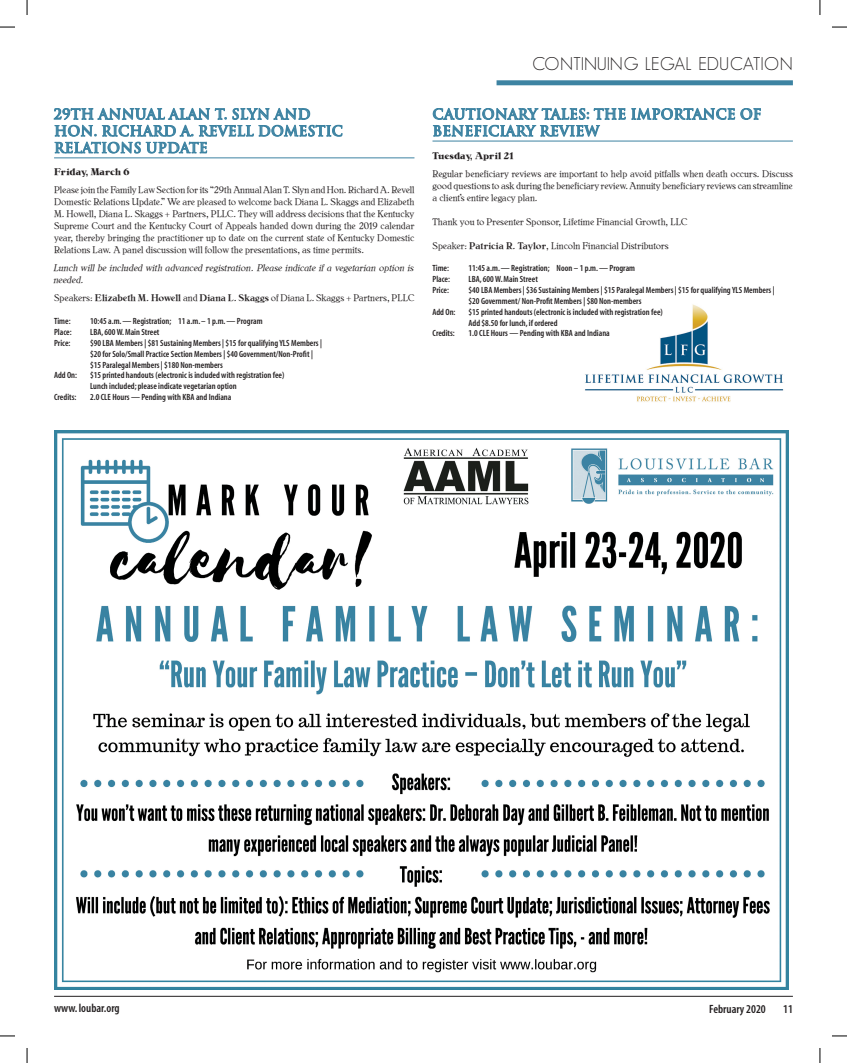
<style>
.page{position:relative;width:847px;height:1063px;background:#fff}
.page>*{position:absolute;margin:0;border:0;box-sizing:border-box;transform-origin:0 0}
.t1{font:300 18px "Geosans";letter-spacing:-.005em;color:#231f20}
.t2{font:700 14px/16.8px "Trajan";color:#3d83a2}
.t3{font:600 condensed 12px "Myriad";color:#231f20}
.t4{font:10px/12px "Bellini RR Original";color:#231f20;text-align:justify}
.t5{font:italic 10px/12px "Bellini RR Original";color:#231f20}
.t6{font:10px "Bellini RR Bold";color:#231f20}
.t7{font:600 condensed 9px/10.8px "Myriad";color:#231f20}
.s1{font-family:"Bellini RR Medium"}
</style>
<div class="page">
<hr style="left:54px;top:995px;width:738px;height:1px;background:#231f20">
<img style="left:585px;top:304px;width:199px;height:98px">
<hr style="left:54px;top:157px;width:360px;height:1px;background:#3d83a2">
<svg style="left:54px;top:107px;width:288px;height:52px"></svg>
<div style="left:496px;top:80px;width:296px;height:5px;background:#3d83a2"></div>
<hr style="left:432px;top:140px;width:360px;height:1px;background:#3d83a2">
<svg style="left:432px;top:80px;width:328px;height:57px"></svg>
<img style="left:54px;top:430px;width:733px;height:558px">
<svg style="left:0;top:26px;width:15px;height:2px"></svg>
<svg style="left:832px;top:26px;width:14px;height:2px"></svg>
<svg style="left:0;top:1035px;width:15px;height:1px"></svg>
<svg style="left:832px;top:1035px;width:14px;height:1px"></svg>
<svg style="left:26px;top:0;width:2px;height:15px"></svg>
<svg style="left:26px;top:1048px;width:2px;height:14px"></svg>
<svg style="left:819px;top:0;width:1px;height:15px"></svg>
<svg style="left:819px;top:1048px;width:1px;height:14px"></svg>
<h2 class="t2" style="left:54px;top:106px;width:290px">29TH ANNUAL ALAN T. SLYN AND<br>HON. RICHARD A. REVELL DOMESTIC<br>RELATIONS UPDATE</h2>
<p class="t6" style="left:54px;top:166px;width:77px">Friday, March 6</p>
<p class="t4" style="left:54px;top:184px;width:362px">Please join the Family Law Section for its “29th Annual Alan T. Slyn and Hon. Richard A. Revell Domestic Relations Update.” We are pleased to welcome back Diana L. Skaggs and Elizabeth M. Howell, Diana L. Skaggs + Partners, PLLC. They will address decisions that the Kentucky Supreme Court and the Kentucky Court of Appeals handed down during the 2019 calendar year, thereby bringing the practitioner up to date on the current state of Kentucky Domestic Relations Law. A panel discussion will follow the presentations, as time permits.</p>
<p class="t5" style="left:54px;top:262px;width:362px">Lunch will be included with advanced registration. Please indicate if a vegetarian option is needed.</p>
<p class="t4" style="left:54px;top:292px;width:362px">Speakers: <span class="s1">Elizabeth M. Howell</span> and <span class="s1">Diana L. Skaggs</span> of Diana L. Skaggs + Partners, PLLC</p>
<p class="t7" style="left:54px;top:316px;width:18px">Time:</p>
<p class="t7" style="left:90px;top:316px;width:174px">10:45 a.m. — Registration; 11 a.m. – 1 p.m. — Program</p>
<p class="t7" style="left:54px;top:327px;width:19px">Place:</p>
<p class="t7" style="left:90px;top:327px;width:71px">LBA, 600 W. Main Street</p>
<p class="t7" style="left:54px;top:338px;width:18px">Price:</p>
<p class="t7" style="left:90px;top:338px;width:233px">$90 LBA Members | $81 Sustaining Members | $15 for qualifying YLS Members | $20 for Solo/Small Practice Section Members | $40 Government/Non-Profit | $15 Paralegal Members | $180 Non-members</p>
<p class="t7" style="left:54px;top:370px;width:25px">Add On:</p>
<p class="t7" style="left:90px;top:370px;width:196px">$15 printed handouts (electronic is included with registration fee)<br>Lunch included; please indicate vegetarian option</p>
<p class="t7" style="left:54px;top:392px;width:24px">Credits:</p>
<p class="t7" style="left:90px;top:392px;width:143px">2.0 CLE Hours — Pending with KBA and Indiana</p>
<h1 class="t1" style="left:532px;top:54px;width:261px">CONTINUING LEGAL EDUCATION</h1>
<h2 class="t2" style="left:432px;top:106px;width:330px">CAUTIONARY TALES: THE IMPORTANCE OF<br>BENEFICIARY REVIEW</h2>
<p class="t6" style="left:432px;top:149px;width:83px">Tuesday, April 21</p>
<p class="t4" style="left:432px;top:167px;width:362px">Regular beneficiary reviews are important to help avoid pitfalls when death occurs. Discuss good questions to ask during the beneficiary review. Annuity beneficiary reviews can streamline a client’s entire legacy plan.</p>
<p class="t4" style="left:432px;top:215px;width:256px">Thank you to Presenter Sponsor, Lifetime Financial Growth, LLC</p>
<p class="t4" style="left:432px;top:239px;width:238px">Speaker: <span class="s1">Patricia R. Taylor</span>, Lincoln Financial Distributors</p>
<p class="t7" style="left:432px;top:263px;width:18px">Time:</p>
<p class="t7" style="left:468px;top:263px;width:168px">11:45 a.m. — Registration; Noon – 1 p.m. — Program</p>
<p class="t7" style="left:432px;top:274px;width:19px">Place:</p>
<p class="t7" style="left:468px;top:274px;width:71px">LBA, 600 W. Main Street</p>
<p class="t7" style="left:432px;top:285px;width:18px">Price:</p>
<p class="t7" style="left:468px;top:285px;width:307px">$40 LBA Members | $36 Sustaining Members | $15 Paralegal Members | $15 for qualifying YLS Members | $20 Government/ Non-Profit Members | $80 Non-members</p>
<p class="t7" style="left:432px;top:306px;width:25px">Add On:</p>
<p class="t7" style="left:468px;top:306px;width:196px">$15 printed handouts (electronic is included with registration fee)<br>Add $8.50 for lunch, if ordered</p>
<p class="t7" style="left:432px;top:328px;width:24px">Credits:</p>
<p class="t7" style="left:468px;top:328px;width:143px">1.0 CLE Hours — Pending with KBA and Indiana</p>
<p class="t3" style="left:54px;top:1001px;width:67px">www. loubar.org</p>
<p class="t3" style="left:708px;top:1002px;width:58px">February 2020</p>
<p class="t3" style="left:782px;top:1002px;width:11px">11</p>
</div>
